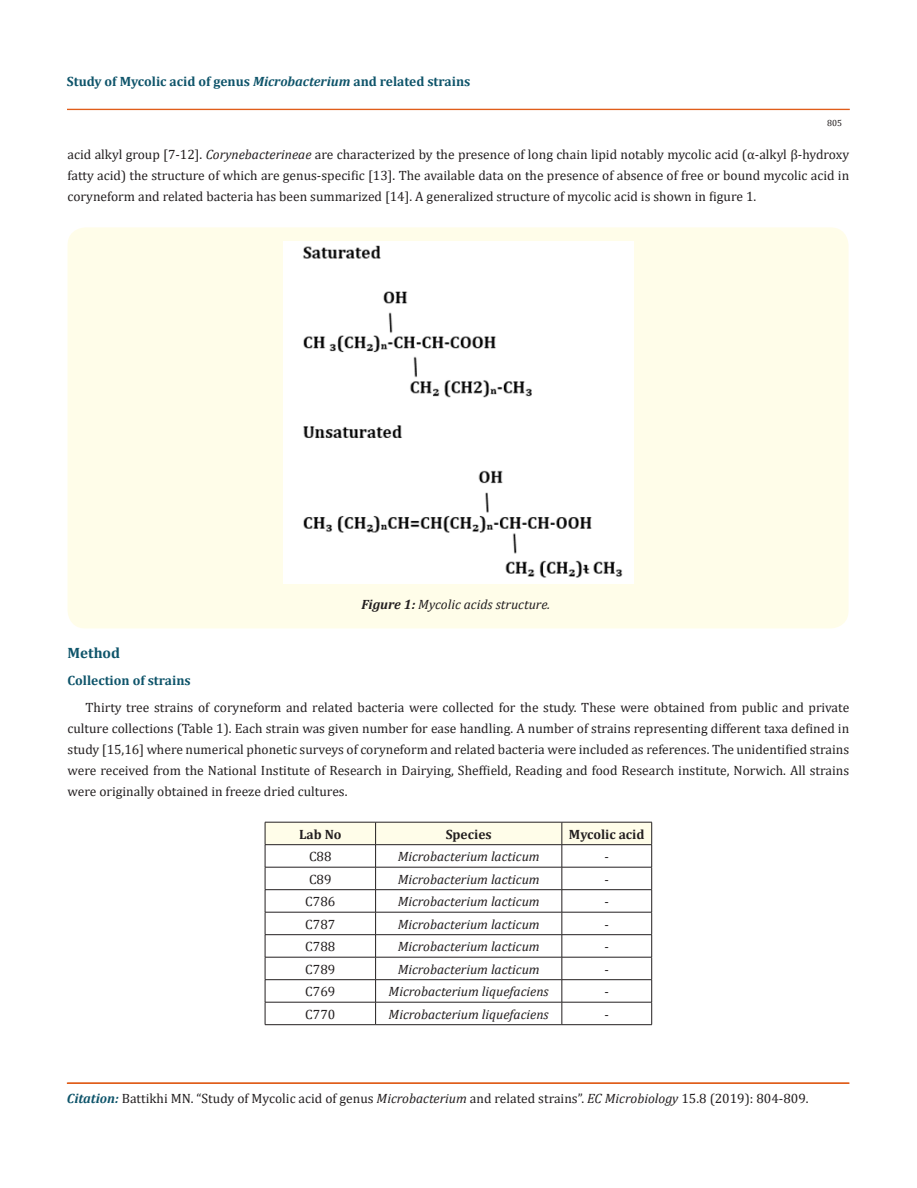
<style>
.page{position:relative;width:917px;height:1188px;background:#fff}
.page>*{position:absolute;margin:0;border:0;box-sizing:border-box;transform-origin:0 0}
.t1{font:700 15px "Cambria";color:#0e546a}
.t2{font:13.5px/21px "Cambria";color:#231f20;text-align:justify}
.t3{font:italic 13.5px "Cambria";color:#231f20}
.t4{font:700 13.5px "Cambria";color:#0e546a}
.t5{font:700 13.5px "Cambria";color:#231f20}
.t6{font:9px "Cambria";color:#231f20}
.s1{font-style:italic}
.s2{font-weight:700}
.s3{font-weight:700;font-style:italic;color:#0e546a}
</style>
<div class="page">
<div style="left:67px;top:109px;width:782px;height:1px;border:1px solid #e05d1a"></div>
<div style="left:67px;top:1083px;width:782px;height:1px;border:1px solid #e05d1a"></div>
<div style="left:68px;top:227px;width:780px;height:401px;background:#fffde9;border-radius:18px"></div>
<img style="left:283px;top:242px;width:350px;height:341px">
<svg style="left:265px;top:822px;width:387px;height:202px"></svg>
<hr style="left:265px;top:1024px;width:110px;height:1px;background:#231f20">
<hr style="left:375px;top:1024px;width:187px;height:1px;background:#231f20">
<hr style="left:562px;top:1024px;width:90px;height:1px;background:#231f20">
<p class="t4" style="left:67px;top:72px;width:405px">Study of Mycolic acid of genus <span class="s1">Microbacterium</span> and related strains</p>
<p class="t6" style="left:827px;top:117px;width:16px">805</p>
<p class="t2" style="left:68px;top:144px;width:783px">acid alkyl group [7-12]. <span class="s1">Corynebacterineae</span> are characterized by the presence of long chain lipid notably mycolic acid (α-alkyl β-hydroxy fatty acid) the structure of which are genus-specific [13]. The available data on the presence of absence of free or bound mycolic acid in coryneform and related bacteria has been summarized [14]. A generalized structure of mycolic acid is shown in figure 1.</p>
<p class="t3" style="left:361px;top:595px;width:190px"><span class="s2">Figure 1:</span> Mycolic acids structure.</p>
<p class="t1" style="left:68px;top:642px;width:54px">Method</p>
<p class="t4" style="left:68px;top:671px;width:125px">Collection of strains</p>
<p class="t2" style="left:68px;top:697px;width:783px;text-indent:18px">Thirty tree strains of coryneform and related bacteria were collected for the study. These were obtained from public and private culture collections (Table 1). Each strain was given number for ease handling. A number of strains representing different taxa defined in study [15,16] where numerical phonetic surveys of coryneform and related bacteria were included as references. The unidentified strains were received from the National Institute of Research in Dairying, Sheffield, Reading and food Research institute, Norwich. All strains were originally obtained in freeze dried cultures.</p>
<p class="t5" style="left:299px;top:825px;width:44px">Lab No</p>
<p class="t5" style="left:445px;top:825px;width:48px">Species</p>
<p class="t5" style="left:569px;top:825px;width:77px">Mycolic acid</p>
<p class="t2" style="left:309px;top:846px;width:24px">C88</p>
<p class="t3" style="left:397px;top:847px;width:143px">Microbacterium lacticum</p>
<p class="t2" style="left:604px;top:846px;width:6px">-</p>
<p class="t2" style="left:309px;top:869px;width:24px">C89</p>
<p class="t3" style="left:397px;top:870px;width:143px">Microbacterium lacticum</p>
<p class="t2" style="left:604px;top:869px;width:6px">-</p>
<p class="t2" style="left:305px;top:891px;width:32px">C786</p>
<p class="t3" style="left:397px;top:892px;width:143px">Microbacterium lacticum</p>
<p class="t2" style="left:604px;top:891px;width:6px">-</p>
<p class="t2" style="left:305px;top:914px;width:32px">C787</p>
<p class="t3" style="left:397px;top:915px;width:143px">Microbacterium lacticum</p>
<p class="t2" style="left:604px;top:914px;width:6px">-</p>
<p class="t2" style="left:305px;top:936px;width:32px">C788</p>
<p class="t3" style="left:397px;top:937px;width:143px">Microbacterium lacticum</p>
<p class="t2" style="left:604px;top:936px;width:6px">-</p>
<p class="t2" style="left:305px;top:959px;width:32px">C789</p>
<p class="t3" style="left:397px;top:960px;width:143px">Microbacterium lacticum</p>
<p class="t2" style="left:604px;top:959px;width:6px">-</p>
<p class="t2" style="left:305px;top:981px;width:32px">C769</p>
<p class="t3" style="left:388px;top:982px;width:162px">Microbacterium liquefaciens</p>
<p class="t2" style="left:604px;top:981px;width:6px">-</p>
<p class="t2" style="left:305px;top:1004px;width:32px">C770</p>
<p class="t3" style="left:388px;top:1005px;width:162px">Microbacterium liquefaciens</p>
<p class="t2" style="left:604px;top:1004px;width:6px">-</p>
<p class="t2" style="left:67px;top:1088px;width:743px"><span class="s3">Citation:</span> Battikhi MN. “Study of Mycolic acid of genus <span class="s1">Microbacterium</span> and related strains”. <span class="s1">EC Microbiology</span> 15.8 (2019): 804-809.</p>
</div>
